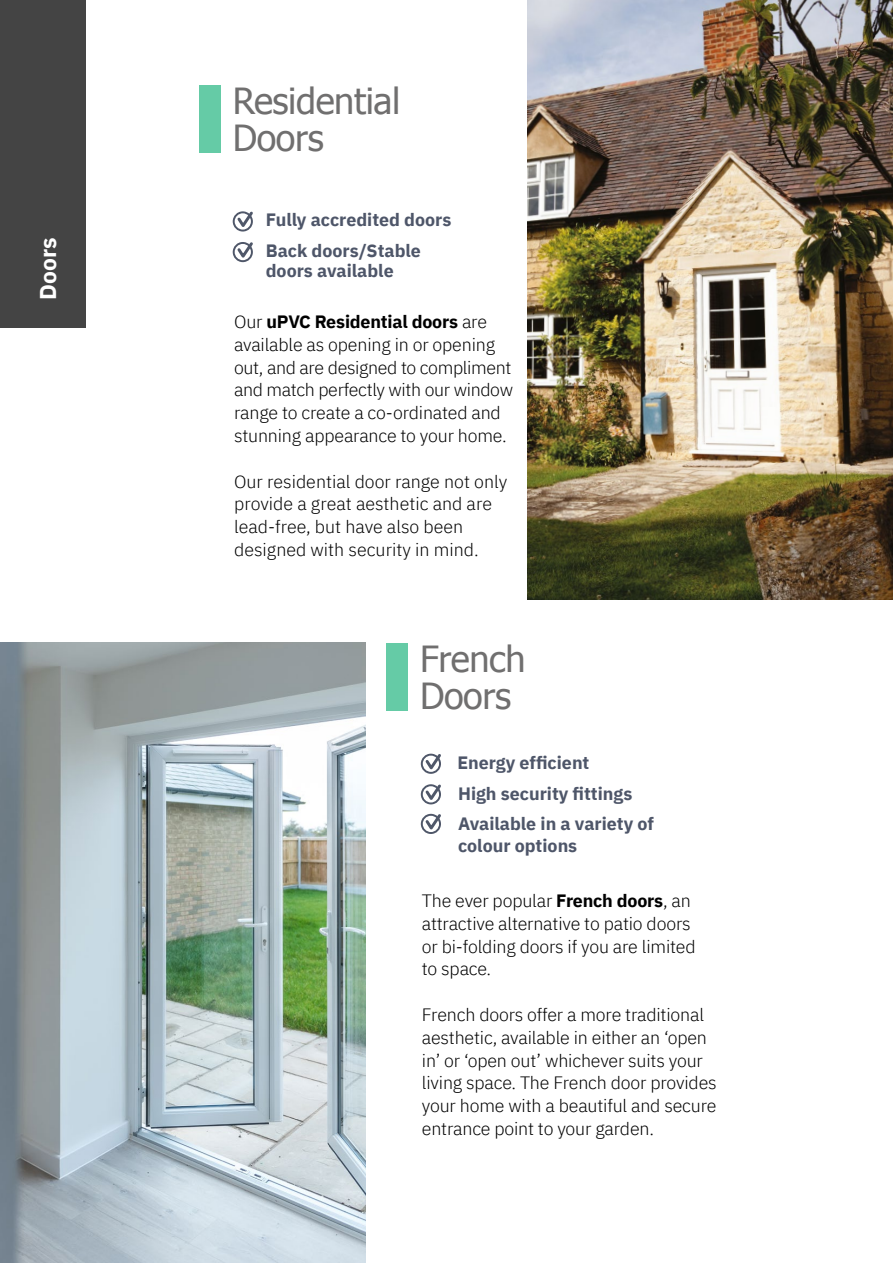
<style>
.page{position:relative;width:893px;height:1263px;background:#fff}
.page>*{position:absolute;margin:0;border:0;box-sizing:border-box;transform-origin:0 0}
.t1{font:36px/36.9px "Tahoma";letter-spacing:-.01em;color:#706f6f}
.t2{font:700 22.8px "IBM Plex Sans";color:#fff}
.t3{font:300 17.85px/22.8px "IBM Plex Sans";letter-spacing:-.01em;color:#000}
.t4{font:700 17.85px/31.2px "IBM Plex Sans";color:#4e5669}
.s1{font-weight:700}
</style>
<div class="page">
<img style="left:0;top:642px;width:366px;height:621px">
<img style="left:528px;top:0;width:365px;height:599px">
<div style="left:199px;top:85px;width:21px;height:67px;background:#65cba6"></div>
<svg style="left:233px;top:211px;width:20px;height:21px"></svg>
<svg style="left:233px;top:242px;width:20px;height:20px"></svg>
<svg style="left:421px;top:753px;width:20px;height:21px"></svg>
<svg style="left:421px;top:784px;width:20px;height:20px"></svg>
<div style="left:386px;top:643px;width:21px;height:67px;background:#65cba6"></div>
<div style="left:0;top:0;width:85px;height:328px;background:#444"></div>
<svg style="left:421px;top:813px;width:20px;height:21px"></svg>
<p class="t2" style="left:30px;top:300px;width:64px;rotate:-90deg">Doors</p>
<h1 class="t1" style="left:233px;top:80px;width:169px">Residential<br>Doors</h1>
<p class="t4" style="left:266px;top:203px;width:187px">Fully accredited doors<br>Back doors/Stable</p>
<p class="t4" style="left:266px;top:254px;width:129px">doors available</p>
<p class="t3" style="left:234px;top:309px;width:280px">Our <span class="s1">uPVC Residential doors</span> are available as opening in or opening out, and are designed to compliment and match perfectly with our window range to create a co-ordinated and stunning appearance to your home.</p>
<p class="t3" style="left:234px;top:468px;width:275px">Our residential door range not only provide a great aesthetic and are lead-free, but have also been designed with security in mind.</p>
<h1 class="t1" style="left:420px;top:639px;width:107px">French<br>Doors</h1>
<p class="t4" style="left:457px;top:746px;width:176px;line-height:30.8px">Energy efficient<br>High security fittings</p>
<p class="t4" style="left:458px;top:810px;width:197px;line-height:22.8px">Available in a variety of colour options</p>
<p class="t3" style="left:422px;top:888px;width:275px">The ever popular <span class="s1">French doors</span>, an attractive alternative to patio doors or bi-folding doors if you are limited to space.</p>
<p class="t3" style="left:422px;top:1002px;width:296px">French doors offer a more traditional aesthetic, available in either an ‘open in’ or ‘open out’ whichever suits your living space. The French door provides your home with a beautiful and secure entrance point to your garden.</p>
</div>
